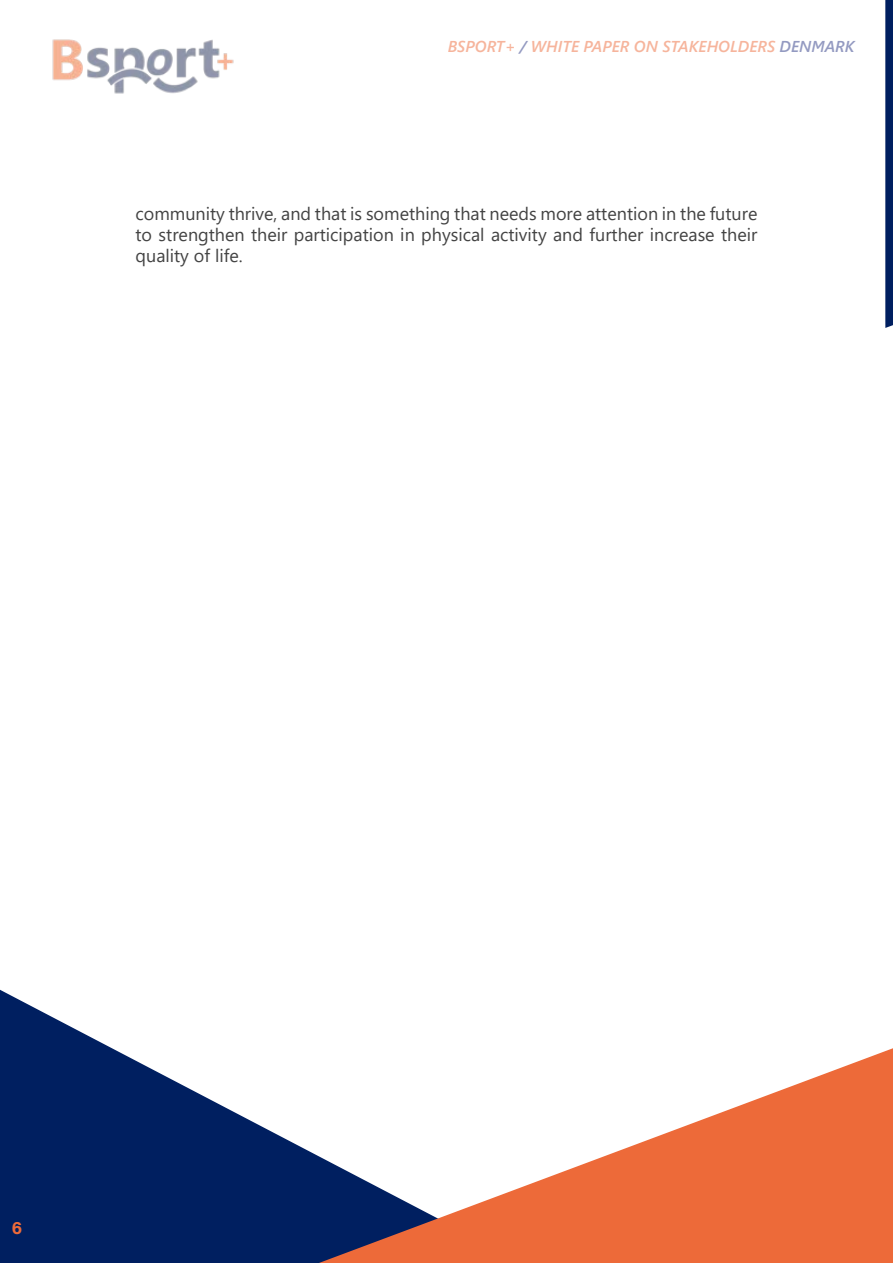
<style>
.page{position:relative;width:893px;height:1263px;background:#fff}
.page>*{position:absolute;margin:0;border:0;box-sizing:border-box;transform-origin:0 0}
.t1{font:18px/21px "Segoe UI";color:#434343;text-align:justify}
.t2{font:700 18px "Acumin Pro";color:#ed6a39}
.t3{font:italic 600 15.75px "Segoe UI";color:#ed6a39}
.s1{color:#283583}
</style>
<div class="page">
<svg style="left:0;top:990px;width:319px;height:273px;fill:#001f60"></svg>
<svg style="left:319px;top:1048px;width:574px;height:215px"></svg>
<svg style="left:885px;top:0;width:8px;height:328px;background:#0b2967"></svg>
<img style="left:52px;top:39px;width:182px;height:55px">
<p class="t3" style="left:448px;top:31px;width:409px">BSPORT+ <span class="s1">/</span> WHITE PAPER ON STAKEHOLDERS <span class="s1">DENMARK</span></p>
<p class="t1" style="left:136px;top:201px;width:623px">community thrive, and that is something that needs more attention in the future to strengthen their participation in physical activity and further increase their quality of life.</p>
<p class="t2" style="left:12px;top:1215px;width:12px">6</p>
</div>
